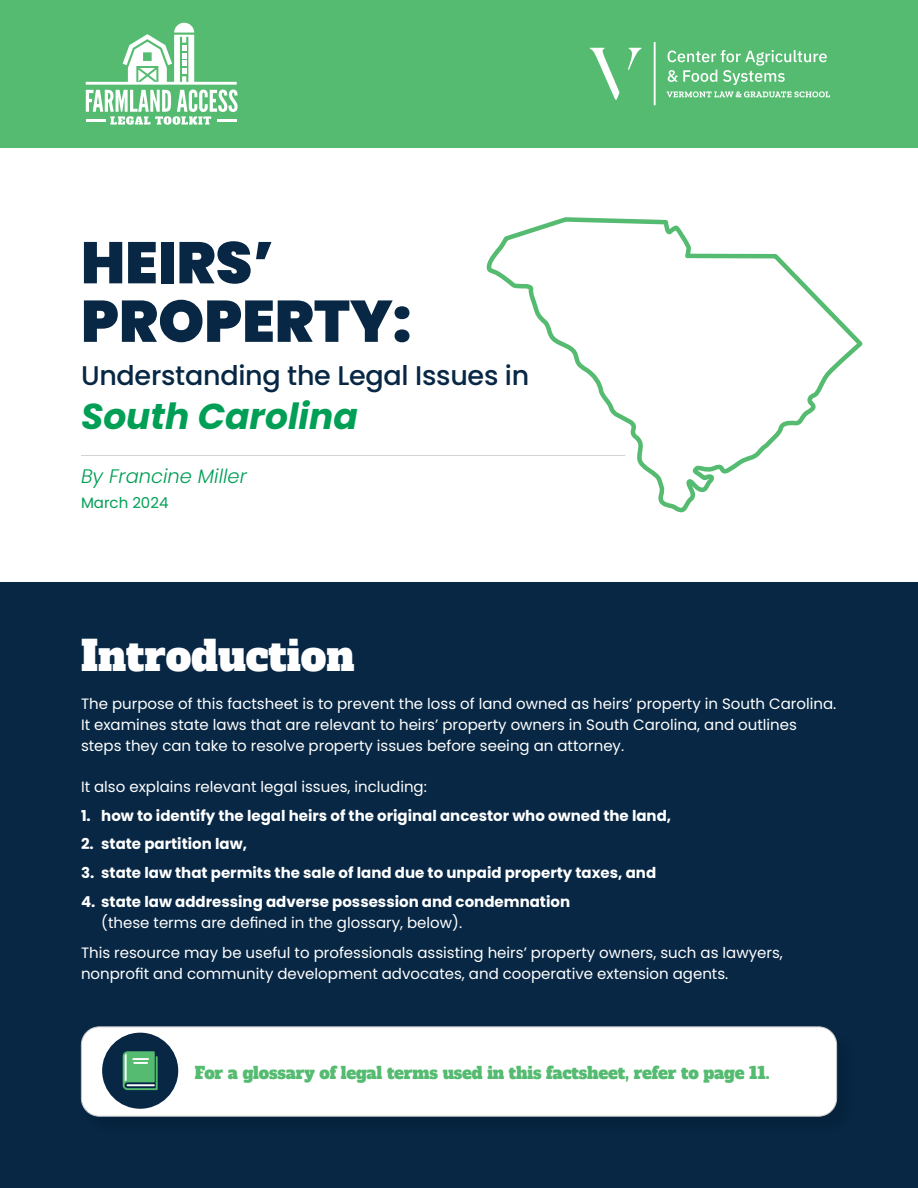
<style>
.page{position:relative;width:918px;height:1188px;background:#fff}
.page>*{position:absolute;margin:0;border:0;box-sizing:border-box;transform-origin:0 0}
.t1{font:900 58.5px/58.5px "Poppins";color:#072744}
.t2{font:40.5px "Alfa Slab One";color:#fff}
.t3{font:italic 700 36px "Poppins";color:#009f55}
.t4{font:500 27px "Poppins";letter-spacing:-.01em;color:#072744}
.t5{font:italic 300 19.5px "Poppins";color:#009f55}
.t6{font:16.5px "Alfa Slab One";letter-spacing:-.01em;color:#54bb70}
.t7{font:15px/21px "Poppins";color:#fff}
.t8{font:700 15px/21px "Poppins";color:#fff}
.t9{font:15px "Poppins";color:#009f55}
.s1{font-weight:400}
</style>
<div class="page">
<div style="left:0;top:0;width:918px;height:147px;background:#54bb70"></div>
<hr style="left:81px;top:455px;width:544px;height:1px;background:#d1d3d4">
<div style="left:0;top:582px;width:918px;height:606px;background:#072744"></div>
<div style="left:83px;top:1029px;width:773px;height:106px;background:#06243f"></div>
<div style="left:81px;top:1027px;width:756px;height:89px;background:#fff;border-radius:18px"></div>
<div style="left:81px;top:1026px;width:756px;height:91px;border:1px solid #c7c8ca;border-radius:18px"></div>
<div style="left:102px;top:1033px;width:76px;height:76px;background:#072744;border-radius:50%"></div>
<svg style="left:123px;top:1051px;width:35px;height:39px"></svg>
<hr style="left:127px;top:1084px;width:28px;height:2px;background:#fff">
<svg style="left:86px;top:23px;width:152px;height:102px"></svg>
<svg style="left:486px;top:217px;width:377px;height:296px"></svg>
<svg style="left:667px;top:91px;width:163px;height:6px"></svg>
<svg style="left:668px;top:50px;width:159px;height:35px"></svg>
<hr style="left:654px;top:42px;width:2px;height:63px;background:#fff">
<svg style="left:628px;top:48px;width:13px;height:22px"></svg>
<svg style="left:590px;top:48px;width:30px;height:52px"></svg>
<p class="t1" style="left:81px;top:234px;width:332px">HEIRS’<br>PROPERTY:</p>
<p class="t4" style="left:81px;top:360px;width:450px">Understanding the Legal Issues in</p>
<p class="t3" style="left:81px;top:395px;width:278px">South Carolina</p>
<p class="t5" style="left:81px;top:465px;width:167px">By Francine Miller</p>
<p class="t9" style="left:81px;top:494px;width:89px">March 2024</p>
<p class="t2" style="left:81px;top:621px;width:275px">Introduction</p>
<p class="t7" style="left:81px;top:693px;width:757px">The purpose of this factsheet is to prevent the loss of land owned as heirs’ property in South Carolina.<br>It examines state laws that are relevant to heirs’ property owners in South Carolina, and outlines steps they can take to resolve property issues before seeing an attorney.</p>
<p class="t7" style="left:81px;top:776px;width:347px">It also explains relevant legal issues, including:</p>
<p class="t8" style="left:81px;top:805px;width:592px">1. how to identify the legal heirs of the original ancestor who owned the land,</p>
<p class="t8" style="left:81px;top:834px;width:167px">2. state partition law,</p>
<p class="t8" style="left:81px;top:863px;width:577px">3. state law that permits the sale of land due to unpaid property taxes, and</p>
<p class="t8" style="left:101px;top:891px;width:470px;text-indent:-20px">4. state law addressing adverse possession and condemnation <span class="s1">(these terms are defined in the glossary, below).</span></p>
<p class="t7" style="left:81px;top:943px;width:703px">This resource may be useful to professionals assisting heirs’ property owners, such as lawyers, nonprofit and community development advocates, and cooperative extension agents.</p>
<p class="t6" style="left:195px;top:1059px;width:577px">For a glossary of legal terms used in this factsheet, refer to page 11.</p>
</div>
